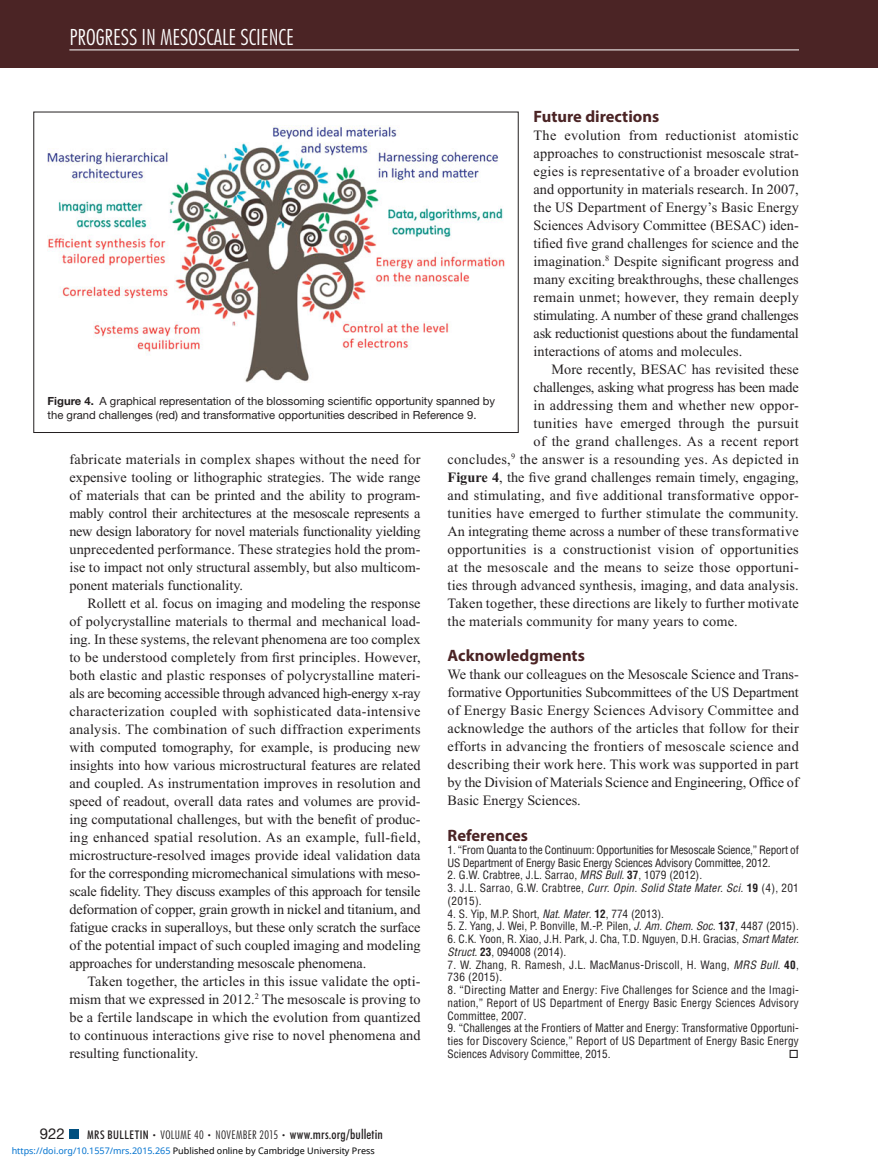
<style>
.page{position:relative;width:878px;height:1175px;background:#fff}
.page>*{position:absolute;margin:0;border:0;box-sizing:border-box;transform-origin:0 0}
.t1{font:300 condensed 22.5px "Futura BT";color:#fff}
.t2{font:700 16.5px "Myriad Pro";color:#4b2425}
.t3{font:15px "Helvetica Neue LT Std";color:#231f20}
.t4{font:14.25px/18px "Times New Roman";letter-spacing:.01em;color:#231f20;text-align:justify}
.t5{font:14.25px "Times New Roman";letter-spacing:-.01em;color:#231f20}
.t6{font:14.25px "Times New Roman";letter-spacing:-.02em;color:#231f20}
.t7{font:300 condensed 12px "Futura BT";letter-spacing:.03em;color:#231f20}
.t8{font:condensed 11.25px/12.8px "Helvetica LT Std";color:#231f20;text-align:justify}
.t9{font:11.25px/13.5px "Helvetica Neue LT Std";color:#231f20}
.t10{font:condensed 11.25px/12.8px "Helvetica LT Std";letter-spacing:.02em;color:#231f20}
.t11{font:condensed 11.25px/12.8px "Helvetica LT Std";letter-spacing:-.02em;color:#231f20}
.t12{font:9px "Noto Sans";color:#000}
.s1{font-weight:700}
.s2{font-style:italic}
.s3{font-weight:500}
.s4{font-size:7.5px}
.s5{font-weight:500;font-size:13.5px}
.s6{color:#0172cf}
</style>
<div class="page">
<div style="left:0;top:0;width:878px;height:68px;background:#4b2425"></div>
<hr style="left:69px;top:50px;width:730px;height:1px;background:#fff">
<div style="left:69px;top:1130px;width:9px;height:8px;background:#005080"></div>
<img style="left:48px;top:126px;width:457px;height:257px">
<div style="left:33px;top:112px;width:485px;height:321px;border:1px solid #231f20"></div>
<h1 class="t1" style="left:69px;top:29px;width:226px">PROGRESS IN MESOSCALE SCIENCE</h1>
<p class="t2" style="left:533px;top:110px;width:127px">Future directions</p>
<p class="t4" style="left:533px;top:127px;width:267px">The evolution from reductionist atomistic approaches to constructionist mesoscale strat&shy;egies is representative of a broader evolution and opportunity in materials research. In 2007, the US Department of Energy’s Basic Energy Sciences Advisory Committee (BESAC) iden&shy;tified five grand challenges for science and the imagination. <sup>8</sup> Despite significant progress and many exciting breakthroughs, these challenges remain unmet; however, they remain deeply stimulating. A number of these grand challenges ask reductionist questions about the fundamental interactions of atoms and molecules.</p>
<p class="t4" style="left:551px;top:361px;width:249px">More recently, BESAC has revisited these</p>
<p class="t6" style="left:533px;top:381px;width:267px">challenges, asking what progress has been made</p>
<p class="t4" style="left:533px;top:397px;width:267px">in addressing them and whether new oppor-</p>
<p class="t4" style="left:533px;top:415px;width:267px">tunities have emerged through the pursuit</p>
<p class="t4" style="left:533px;top:433px;width:267px">of the grand challenges. As a recent report</p>
<p class="t4" style="left:447px;top:451px;width:353px">concludes, <sup>9</sup> the answer is a resounding yes. As depicted in</p>
<p class="t4" style="left:447px;top:469px;width:353px"><span class="s1">Figure 4</span> , the five grand challenges remain timely, engaging,</p>
<p class="t4" style="left:447px;top:487px;width:353px">and stimulating, and five additional transformative oppor-</p>
<p class="t4" style="left:447px;top:505px;width:352px">tunities have emerged to further stimulate the community.</p>
<p class="t5" style="left:447px;top:525px;width:353px">An integrating theme across a number of these transformative</p>
<p class="t4" style="left:447px;top:541px;width:353px">opportunities is a constructionist vision of opportunities</p>
<p class="t4" style="left:447px;top:559px;width:352px">at the mesoscale and the means to seize those opportuni-</p>
<p class="t4" style="left:447px;top:577px;width:353px">ties through advanced synthesis, imaging, and data analysis.</p>
<p class="t4" style="left:447px;top:595px;width:353px">Taken together, these directions are likely to further motivate</p>
<p class="t4" style="left:447px;top:613px;width:291px">the materials community for many years to come.</p>
<p class="t2" style="left:447px;top:649px;width:139px">Acknowledgments</p>
<p class="t4" style="left:447px;top:666px;width:353px">We thank our colleagues on the Mesoscale Science and Trans&shy;formative Opportunities Subcommittees of the US Department of Energy Basic Energy Sciences Advisory Committee and acknowledge the authors of the articles that follow for their efforts in advancing the frontiers of mesoscale science and describing their work here. This work was supported in part by the Division of Materials Science and Engineering, Office of Basic Energy Sciences.</p>
<p class="t2" style="left:447px;top:829px;width:82px">References</p>
<p class="t11" style="left:447px;top:845px;width:353px">1. “From Quanta to the Continuum: Opportunities for Mesoscale Science,” Report of<br>US Department of Energy Basic Energy Sciences Advisory Committee , 2012 .</p>
<p class="t8" style="left:447px;top:870px;width:256px">2. G.W. Crabtree , J.L. Sarrao , <span class="s2">MRS Bull.</span> <span class="s1">37</span> , 1079 ( 2012 ).</p>
<p class="t10" style="left:447px;top:883px;width:352px">3. J.L. Sarrao , G.W. Crabtree , <span class="s2">Curr. Opin. Solid State Mater. Sci.</span> <span class="s1">19</span> ( 4 ), 201 ( 2015 ).</p>
<p class="t8" style="left:447px;top:908px;width:218px">4. S. Yip , M.P. Short , <span class="s2">Nat. Mater</span> . <span class="s1">12</span> , 774 ( 2013 ).</p>
<p class="t8" style="left:447px;top:921px;width:353px">5. Z. Yang , J. Wei , P. Bonville , M.-P. Pilen , <span class="s2">J. Am. Chem. Soc.</span> <span class="s1">137</span> , 4487 ( 2015 ).</p>
<p class="t8" style="left:447px;top:934px;width:353px">6. C.K. Yoon , R. Xiao , J.H. Park , J. Cha , T.D. Nguyen , D.H. Gracias , <span class="s2">Smart Mater.<br>Struct.</span> <span class="s1">23</span> , 094008 ( 2014 ).</p>
<p class="t10" style="left:447px;top:959px;width:352px">7. W. Zhang , R. Ramesh , J.L. MacManus-Driscoll , H. Wang , <span class="s2">MRS Bull.</span> <span class="s1">40</span> ,<br>736 ( 2015 ).</p>
<p class="t8" style="left:447px;top:985px;width:353px">8. “Directing Matter and Energy: Five Challenges for Science and the Imagi&shy;nation,” Report of US Department of Energy Basic Energy Sciences Advisory Committee , 2007 .</p>
<p class="t8" style="left:447px;top:1023px;width:353px">9. “Challenges at the Frontiers of Matter and Energy: Transformative Opportuni&shy;ties for Discovery Science,” Report of US Department of Energy Basic Energy Sciences Advisory Committee , 2015 .</p>
<p class="t9" style="left:48px;top:396px;width:449px"><span class="s1">Figure 4.</span> A graphical representation of the blossoming scientific opportunity spanned by the grand challenges (red) and transformative opportunities described in Reference 9.</p>
<p class="t4" style="left:69px;top:451px;width:353px">fabricate materials in complex shapes without the need for expensive tooling or lithographic strategies. The wide range of materials that can be printed and the ability to program&shy;mably control their architectures at the mesoscale represents a new design laboratory for novel materials functionality yielding unprecedented performance. These strategies hold the prom&shy;ise to impact not only structural assembly, but also multicom&shy;ponent materials functionality.</p>
<p class="t4" style="left:69px;top:595px;width:353px;text-indent:18px">Rollett et al. focus on imaging and modeling the response of polycrystalline materials to thermal and mechanical load&shy;ing. In these systems, the relevant phenomena are too complex to be understood completely from first principles. However, both elastic and plastic responses of polycrystalline materi&shy;als are becoming accessible through advanced high-energy x-ray characterization coupled with sophisticated data-intensive analysis. The combination of such diffraction experiments with computed tomography, for example, is producing new insights into how various microstructural features are related and coupled. As instrumentation improves in resolution and speed of readout, overall data rates and volumes are provid&shy;ing computational challenges, but with the benefit of produc&shy;ing enhanced spatial resolution. As an example, full-field, microstructure-resolved images provide ideal validation data for the corresponding micromechanical simulations with meso&shy;scale fidelity. They discuss examples of this approach for tensile deformation of copper, grain growth in nickel and titanium, and fatigue cracks in superalloys, but these only scratch the surface of the potential impact of such coupled imaging and modeling approaches for understanding mesoscale phenomena.</p>
<p class="t4" style="left:69px;top:973px;width:353px;text-indent:18px">Taken together, the articles in this issue validate the opti&shy;mism that we expressed in 2012. <sup>2</sup> The mesoscale is proving to be a fertile landscape in which the evolution from quantized to continuous interactions give rise to novel phenomena and resulting functionality.</p>
<p class="t3" style="left:40px;top:1128px;width:27px">922</p>
<p class="t7" style="left:87px;top:1130px;width:297px"><span class="s3">MRS BULLETIN</span> <span class="s4">•</span> VOLUME 40 <span class="s4">•</span> NOVEMBER 2015 <span class="s4">•</span> <span class="s5">www.mrs.org/bulletin</span></p>
<p class="t12" style="left:12px;top:1143px;width:364px"><span class="s6">https://doi.org/10.1557/mrs.2015.265</span> Published online by Cambridge University Press</p>
</div>
